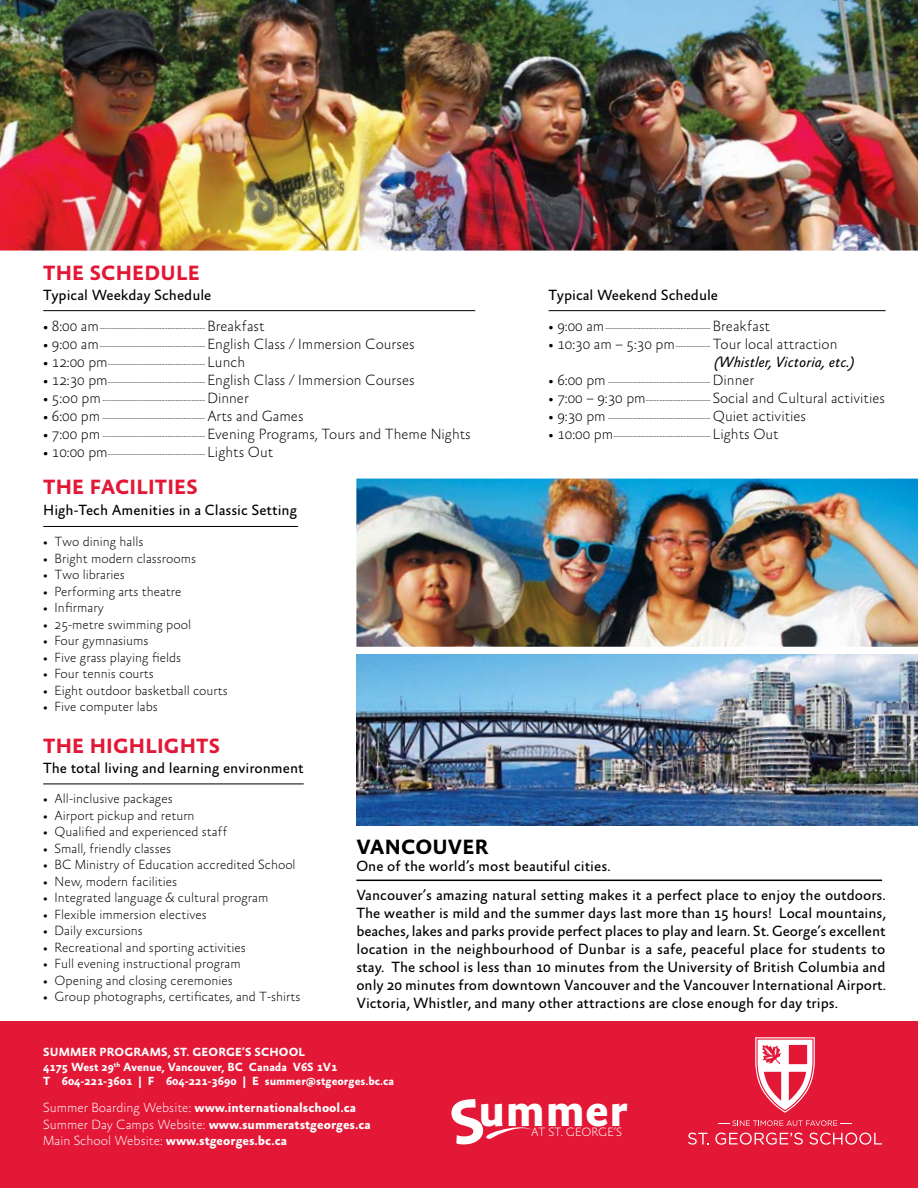
<style>
.page{position:relative;width:918px;height:1188px;background:#fff}
.page>*{position:absolute;margin:0;border:0;box-sizing:border-box;transform-origin:0 0}
.t1{font:700 49.65px "Absara Sans OT";color:#fff}
.t2{font:700 21px "Absara Sans OT";letter-spacing:.01em;color:#e31837}
.t3{font:700 21px "Absara Sans OT";letter-spacing:.005em;color:#000}
.t4{font:15px/18px "Absara Sans OT";color:#000;text-align:justify}
.t5{font:100 15px/18px "Absara Sans OT";color:#000}
.t6{font:100 13.5px "Absara Sans OT";color:#000}
.t7{font:700 13.5px/16.2px "Absara Sans OT";color:#fff}
.t8{font:100 12.3px "Absara Sans OT";color:#fff}
.t9{font:700 12px/14.4px "Absara Sans OT";color:#fff}
.t10{font:100 9px "Absara Sans OT";color:#000}
.s1{font-size:15px}
.s2{font-size:9px}
.s3{font-weight:400;font-style:italic}
.s4{font-weight:100}
</style>
<div class="page">
<img style="left:0;top:0;width:918px;height:251px">
<hr style="left:356px;top:880px;width:526px;height:1px;background:#000">
<hr style="left:43px;top:526px;width:255px;height:1px;background:#000">
<hr style="left:43px;top:784px;width:261px;height:1px;background:#000">
<div style="left:0;top:1022px;width:918px;height:166px;background:#e31837"></div>
<svg style="left:688px;top:1133px;width:21px;height:12px"></svg>
<svg style="left:715px;top:1133px;width:88px;height:12px"></svg>
<svg style="left:809px;top:1133px;width:73px;height:12px"></svg>
<svg style="left:755px;top:1037px;width:60px;height:76px"></svg>
<svg style="left:718px;top:1120px;width:134px;height:6px"></svg>
<hr style="left:43px;top:310px;width:432px;height:1px;background:#000">
<hr style="left:549px;top:310px;width:337px;height:1px;background:#000">
<img style="left:356px;top:654px;width:562px;height:172px">
<img style="left:356px;top:479px;width:562px;height:168px">
<svg style="left:486px;top:1127px;width:45px;height:12px"></svg>
<h2 class="t2" style="left:43px;top:262px;width:158px">THE SCHEDULE</h2>
<p class="t4" style="left:43px;top:287px;width:170px">Typical Weekday Schedule</p>
<p class="t10" style="left:43px;top:324px;width:223px"><span class="s1">• 8:00 am</span>--------------------------------------- <span class="s1">Breakfast</span></p>
<p class="t10" style="left:43px;top:342px;width:373px"><span class="s1">• 9:00 am</span>--------------------------------------- <span class="s1">English Class / Immersion Courses</span></p>
<p class="t10" style="left:43px;top:360px;width:204px"><span class="s1">• 12:00 pm</span>------------------------------------ <span class="s1">Lunch</span></p>
<p class="t5" style="left:43px;top:372px;width:373px">• 12:30 pm<span class="s2">------------------------------------</span> English Class / Immersion Courses</p>
<p class="t10" style="left:43px;top:396px;width:207px"><span class="s1">• 5:o0 pm</span> -------------------------------------- <span class="s1">Dinner</span></p>
<p class="t10" style="left:43px;top:414px;width:262px"><span class="s1">• 6:00 pm</span> -------------------------------------- <span class="s1">Arts and Games</span></p>
<p class="t5" style="left:43px;top:426px;width:429px">• 7:00 pm <span class="s2">--------------------------------------</span> Evening Programs, Tours and Theme Nights</p>
<p class="t10" style="left:43px;top:450px;width:232px"><span class="s1">• 10:00 pm</span>------------------------------------ <span class="s1">Lights Out</span></p>
<h2 class="t2" style="left:43px;top:476px;width:156px">THE FACILITIES</h2>
<p class="t4" style="left:549px;top:287px;width:171px">Typical Weekend Schedule</p>
<p class="t10" style="left:549px;top:324px;width:223px"><span class="s1">• 9:00 am</span>--------------------------------------- <span class="s1">Breakfast</span></p>
<p class="t5" style="left:714px;top:336px;width:142px;text-indent:-166px">• 10:30 am – 5:30 pm<span class="s2">-------------</span> Tour local attraction <span class="s3">(Whistler, Victoria, etc.)</span></p>
<p class="t10" style="left:549px;top:378px;width:207px"><span class="s1">• 6:00 pm</span> -------------------------------------- <span class="s1">Dinner</span></p>
<p class="t5" style="left:549px;top:390px;width:338px">• 7:00 – 9:30 pm<span class="s2">------------------------</span> Social and Cultural activities</p>
<p class="t10" style="left:549px;top:414px;width:259px"><span class="s1">• 9:30 pm</span> -------------------------------------- <span class="s1">Quiet activities</span></p>
<p class="t10" style="left:549px;top:432px;width:232px"><span class="s1">• 10:00 pm</span>------------------------------------ <span class="s1">Lights Out</span></p>
<p class="t4" style="left:43px;top:502px;width:255px">High-Tech Amenities in a Classic Setting</p>
<p class="t6" style="left:43px;top:535px;width:102px">• Two dining halls</p>
<p class="t6" style="left:43px;top:551px;width:155px">• Bright modern classrooms</p>
<p class="t6" style="left:43px;top:568px;width:83px">• Two libraries</p>
<p class="t6" style="left:43px;top:584px;width:140px">• Performing arts theatre</p>
<p class="t6" style="left:43px;top:601px;width:62px">• Infirmary</p>
<p class="t6" style="left:43px;top:617px;width:149px">• 25-metre swimming pool</p>
<p class="t6" style="left:43px;top:634px;width:107px">• Four gymnasiums</p>
<p class="t6" style="left:43px;top:650px;width:140px">• Five grass playing fields</p>
<p class="t6" style="left:43px;top:667px;width:112px">• Four tennis courts</p>
<p class="t6" style="left:43px;top:683px;width:186px">• Eight outdoor basketball courts</p>
<p class="t6" style="left:43px;top:700px;width:116px">• Five computer labs</p>
<h2 class="t2" style="left:43px;top:735px;width:178px">THE HIGHLIGHTS</h2>
<p class="t4" style="left:43px;top:760px;width:262px">The total living and learning environment</p>
<p class="t6" style="left:43px;top:792px;width:131px">• All-inclusive packages</p>
<p class="t6" style="left:43px;top:809px;width:153px">• Airport pickup and return</p>
<p class="t6" style="left:43px;top:825px;width:186px">• Qualified and experienced staff</p>
<p class="t6" style="left:43px;top:842px;width:129px">• Small, friendly classes</p>
<p class="t6" style="left:43px;top:858px;width:254px">• BC Ministry of Education accredited School</p>
<p class="t6" style="left:43px;top:875px;width:136px">• New, modern facilities</p>
<p class="t6" style="left:43px;top:891px;width:227px">• Integrated language &amp; cultural program</p>
<p class="t6" style="left:43px;top:908px;width:165px">• Flexible immersion electives</p>
<p class="t6" style="left:43px;top:924px;width:101px">• Daily excursions</p>
<p class="t6" style="left:43px;top:941px;width:204px">• Recreational and sporting activities</p>
<p class="t6" style="left:43px;top:957px;width:199px">• Full evening instructional program</p>
<p class="t6" style="left:43px;top:974px;width:191px">• Opening and closing ceremonies</p>
<p class="t6" style="left:43px;top:990px;width:259px">• Group photographs, certificates, and T-shirts</p>
<h2 class="t3" style="left:357px;top:836px;width:133px">VANCOUVER</h2>
<p class="t4" style="left:356px;top:858px;width:256px">One of the world’s most beautiful cities.</p>
<p class="t4" style="left:356px;top:887px;width:531px">Vancouver’s amazing natural setting makes it a perfect place to enjoy the outdoors.<br>The weather is mild and the summer days last more than 15 hours! Local mountains, beaches, lakes and parks provide perfect places to play and learn. St. George’s excellent location in the neighbourhood of Dunbar is a safe, peaceful place for students to stay. The school is less than 10 minutes from the University of British Columbia and only 20 minutes from downtown Vancouver and the Vancouver International Airport.<br>Victoria, Whistler, and many other attractions are close enough for day trips.</p>
<p class="t9" style="left:43px;top:1046px;width:353px">SUMMER PROGRAMS, ST. GEORGE’S SCHOOL<br>4175 West 29<sup>th</sup> Avenue, Vancouver, BC Canada V6S 1V1<br>T 604-221-3601 | F 604-221-3690 | E summer@stgeorges.bc.ca</p>
<p class="t7" style="left:43px;top:1101px;width:329px"><span class="s4">Summer Boarding Website:</span> www.internationalschool.ca<br><span class="s4">Summer Day Camps Website:</span> www.summeratstgeorges.ca<br><span class="s4">Main School Website:</span> www.stgeorges.bc.ca</p>
<h1 class="t1" style="left:478px;top:1083px;width:151px">ummer</h1>
<p class="t8" style="left:531px;top:1125px;width:92px">AT ST. GEORGE’S</p>
</div>
